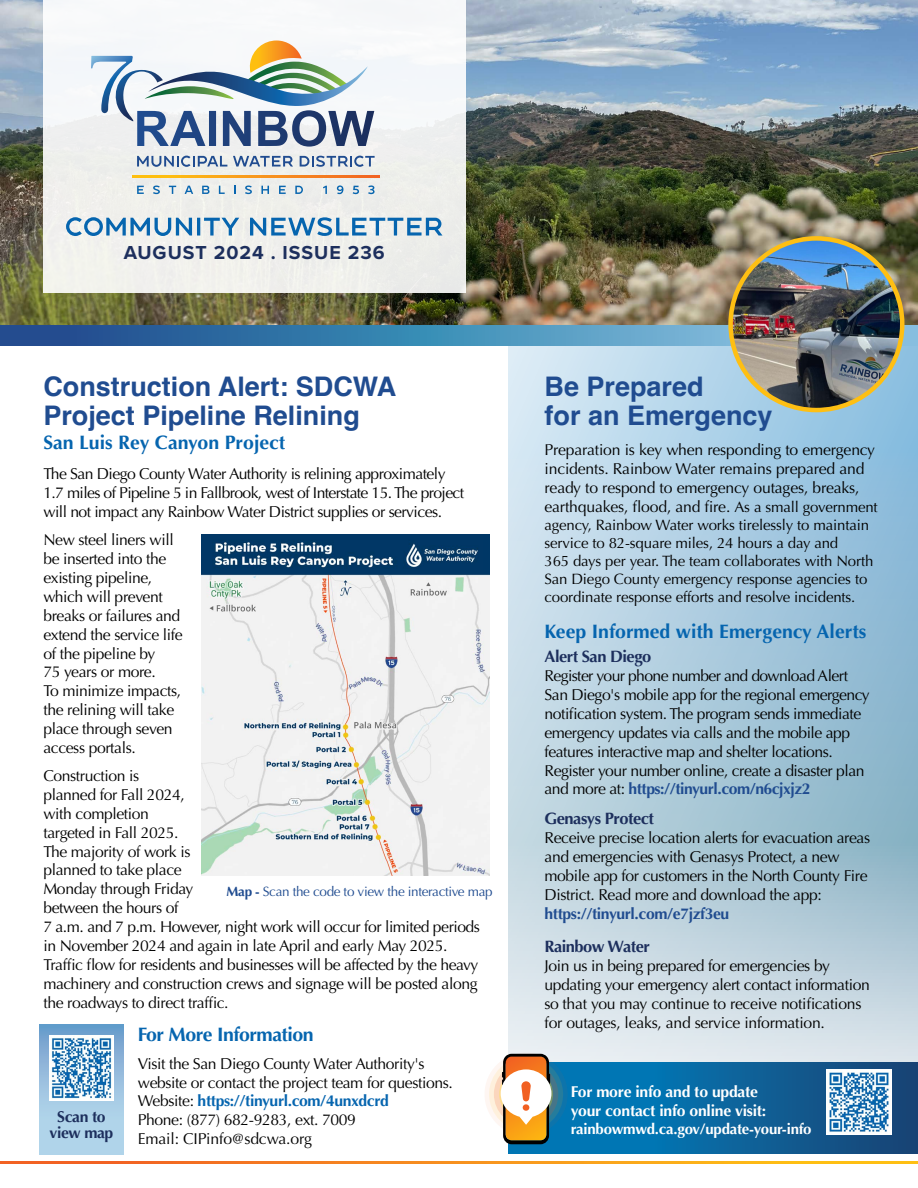
<style>
.page{position:relative;width:918px;height:1188px;background:#fff}
.page>*{position:absolute;margin:0;border:0;box-sizing:border-box;transform-origin:0 0}
.t1{font:700 27px/28.5px "Helvetica";color:#204c90}
.t2{font:700 19.5px "Optima";color:#0665af}
.t3{font:700 19.5px "Proxima Nova";letter-spacing:.05em;color:#1d2f5d}
.t4{font:700 19.5px "Optima";letter-spacing:-.025em;color:#0665af}
.t5{font:700 16.5px "Optima";letter-spacing:-.03em;color:#1d2f5d}
.t6{font:15.75px/18.9px "Optima";letter-spacing:-.025em;color:#000}
.t7{font:700 15.75px/18.9px "Optima";letter-spacing:-.015em;color:#fff}
.t8{font:700 15.75px "Optima";letter-spacing:-.025em;color:#204c90}
.t9{font:700 15.75px/16.5px "Optima";letter-spacing:-.025em;color:#1d2f5d;text-align:center}
.t10{font:15px/18px "Optima";letter-spacing:-.01em;color:#000}
.t11{font:700 15px "Optima";letter-spacing:-.015em;color:#fff}
.t12{font:13.5px "Optima";letter-spacing:-.025em;color:#204c90}
.s1{font-weight:700;color:#0665af}
.s2{font-weight:700}
.s3{font-size:15px}
.s4{font-weight:700;color:#204c90}
</style>
<div class="page">
<img style="left:0;top:0;width:918px;height:326px">
<svg style="left:40px;top:1025px;width:83px;height:130px;background:#a0c7e3"></svg>
<svg style="left:508px;top:345px;width:410px;height:718px;background:#b4d0e0"></svg>
<div style="left:508px;top:1063px;width:410px;height:91px;background:linear-gradient(to right,#007fc1,#234f7e)"></div>
<svg style="left:0;top:326px;width:918px;height:19px;background:#4181b0"></svg>
<div style="left:43px;top:0;width:423px;height:292px;background:linear-gradient(to right,#f3f3f1,#f0f2f0)"></div>
<svg style="left:137px;top:156px;width:90px;height:11px"></svg>
<svg style="left:233px;top:156px;width:60px;height:11px"></svg>
<svg style="left:300px;top:156px;width:75px;height:11px"></svg>
<svg style="left:137px;top:186px;width:7px;height:8px"></svg>
<svg style="left:153px;top:186px;width:7px;height:8px"></svg>
<svg style="left:169px;top:186px;width:7px;height:8px"></svg>
<svg style="left:185px;top:186px;width:8px;height:8px"></svg>
<svg style="left:202px;top:186px;width:8px;height:8px"></svg>
<svg style="left:219px;top:186px;width:6px;height:8px"></svg>
<svg style="left:245px;top:186px;width:7px;height:8px"></svg>
<svg style="left:261px;top:186px;width:8px;height:8px"></svg>
<svg style="left:279px;top:186px;width:7px;height:8px"></svg>
<svg style="left:295px;top:186px;width:8px;height:8px"></svg>
<svg style="left:323px;top:186px;width:4px;height:8px"></svg>
<svg style="left:337px;top:185px;width:6px;height:9px"></svg>
<svg style="left:353px;top:186px;width:6px;height:8px"></svg>
<svg style="left:368px;top:185px;width:7px;height:9px"></svg>
<svg style="left:133px;top:176px;width:246px;height:1px"></svg>
<svg style="left:91px;top:40px;width:283px;height:107px"></svg>
<svg style="left:66px;top:217px;width:376px;height:19px;background:#9abdd5"></svg>
<img style="left:731px;top:238px;width:171px;height:172px;border-radius:86px">
<div style="left:728px;top:236px;width:176px;height:176px;border:4px solid #febf13;border-radius:50%"></div>
<img style="left:826px;top:1070px;width:65px;height:64px">
<img style="left:201px;top:534px;width:288px;height:341px">
<img style="left:49px;top:1035px;width:65px;height:65px">
<svg style="left:485px;top:1053px;width:83px;height:83px"></svg>
<svg style="left:489px;top:1057px;width:74px;height:74px"></svg>
<svg style="left:494px;top:1062px;width:64px;height:64px"></svg>
<svg style="left:501px;top:1054px;width:50px;height:90px"></svg>
<div style="left:523px;top:1104px;width:6px;height:7px;background:#f16022;border-radius:3px"></div>
<p class="t3" style="left:124px;top:238px;width:262px">AUGUST 2024 . ISSUE 236</p>
<h1 class="t1" style="left:43px;top:375px;width:355px">Construction Alert: SDCWA<br>Project Pipeline Relining</h1>
<p class="t2" style="left:43px;top:431px;width:244px">San Luis Rey Canyon Project</p>
<p class="t6" style="left:43px;top:465px;width:422px">The San Diego County Water Authority is relining approximately<br>1.7 miles of Pipeline 5 in Fallbrook, west of Interstate 15. The project will not impact any Rainbow Water District supplies or services.</p>
<p class="t6" style="left:43px;top:531px;width:141px">New steel liners will be inserted into the existing pipeline, which will prevent breaks or failures and extend the service life of the pipeline by<br>75 years or more.<br>To minimize impacts, the relining will take place through seven access portals.</p>
<p class="t6" style="left:43px;top:766px;width:438px">Construction is<br>planned for Fall 2024,<br>with completion<br>targeted in Fall 2025.<br>The majority of work is<br>planned to take place<br>Monday through Friday<br>between the hours of<br>7 a.m. and 7 p.m. However, night work will occur for limited periods in November 2024 and again in late April and early May 2025.<br>Traffic flow for residents and businesses will be affected by the heavy machinery and construction crews and signage will be posted along the roadways to direct traffic.</p>
<p class="t4" style="left:138px;top:1023px;width:177px">For More Information</p>
<p class="t6" style="left:138px;top:1054px;width:317px">Visit the San Diego County Water Authority's website or contact the project team for questions.<br>Website: <span class="s1">https://tinyurl.com/4unxdcrd<br></span>Phone: (877) 682-9283, ext. 7009<br>Email: CIPinfo@sdcwa.org</p>
<p class="t12" style="left:227px;top:884px;width:268px"><span class="s2">Map -</span> Scan the code to view the interactive map</p>
<p class="t9" style="left:50px;top:1108px;width:65px">Scan to view map</p>
<h1 class="t1" style="left:545px;top:375px;width:230px">Be Prepared<br>for an Emergency</h1>
<p class="t6" style="left:545px;top:441px;width:335px">Preparation is key when responding to emergency incidents. Rainbow Water remains prepared and ready to respond to emergency outages, breaks, earthquakes, flood, and fire. <span class="s3">As a small government</span></p>
<p class="t10" style="left:545px;top:516px;width:330px">agency, Rainbow Water works tirelessly to maintain service to 82-square miles, 24 hours a day and<br>365 days per year. The team collaborates with North San Diego County emergency response agencies to coordinate response efforts and resolve incidents.</p>
<p class="t2" style="left:545px;top:620px;width:323px">Keep Informed with Emergency Alerts</p>
<p class="t5" style="left:545px;top:647px;width:108px">Alert San Diego</p>
<p class="t6" style="left:545px;top:667px;width:327px">Register your phone number and download Alert San Diego's mobile app for the regional emergency notification system. The program sends immediate emergency updates via calls and the mobile app features interactive map and shelter locations.<br>Register your number online, create a disaster plan and more at: <span class="s4">https://tinyurl.com/n6cjxjz2</span></p>
<p class="t5" style="left:545px;top:809px;width:111px">Genasys Protect</p>
<p class="t6" style="left:545px;top:829px;width:327px">Receive precise location alerts for evacuation areas and emergencies with Genasys Protect, a new mobile app for customers in the North County Fire District. Read more and download the app:</p>
<p class="t8" style="left:545px;top:904px;width:186px">https://tinyurl.com/e7jzf3eu</p>
<p class="t5" style="left:545px;top:937px;width:107px">Rainbow Water</p>
<p class="t6" style="left:545px;top:956px;width:327px">Join us in being prepared for emergencies by updating your emergency alert contact information so that you may continue to receive notifications for outages, leaks, and service information.</p>
<p class="t7" style="left:571px;top:1083px;width:197px">For more info and to update your contact info online visit:</p>
<p class="t11" style="left:571px;top:1120px;width:242px">rainbowmwd.ca.gov/update-your-info</p>
</div>
